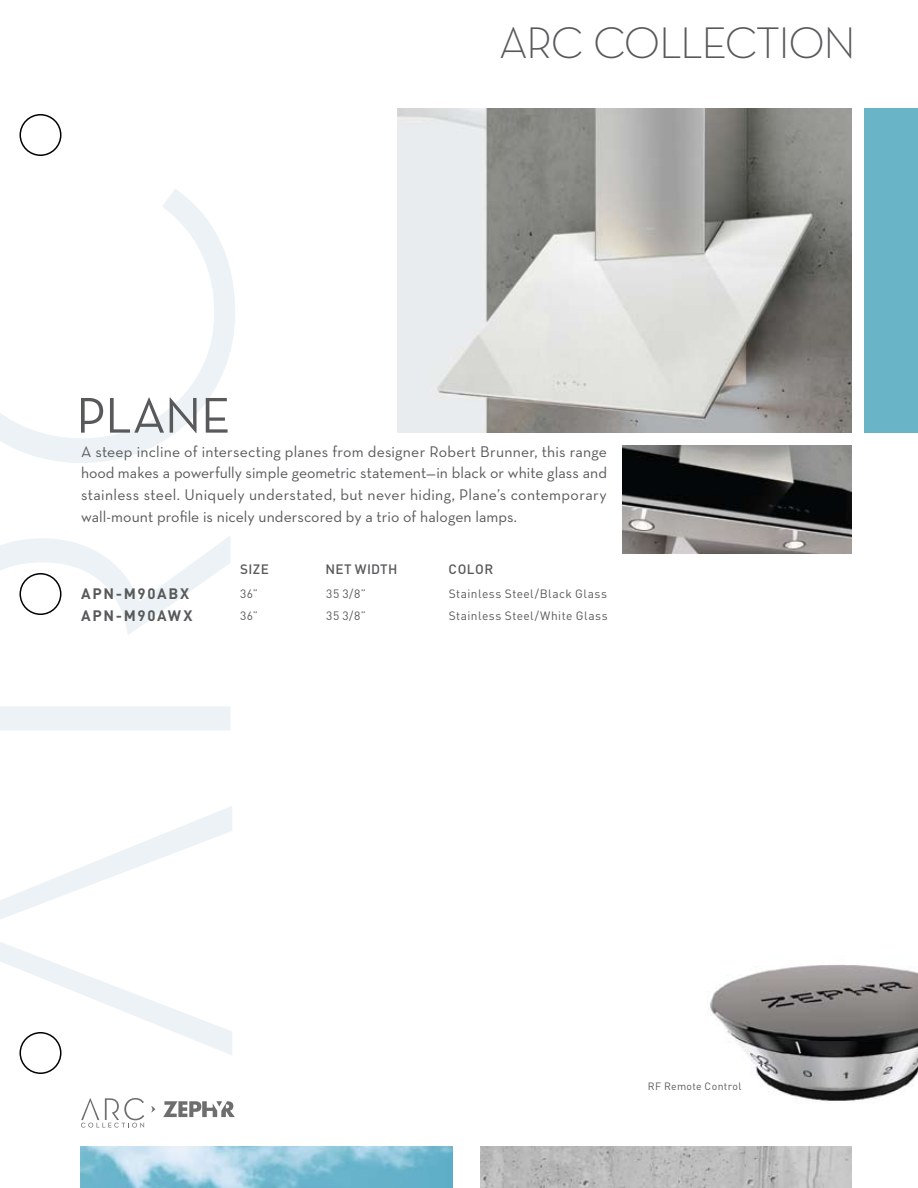
<style>
.page{position:relative;width:918px;height:1188px;background:#fff}
.page>*{position:absolute;margin:0;border:0;box-sizing:border-box;transform-origin:0 0}
.t1{font:51px "Neutra Text";letter-spacing:-.01em;color:#58595b}
.t2{font:300 45px "Neutra Text";letter-spacing:-.04em;color:#58595b}
.t3{font:15.75px/21.8px "Neutra Text";color:#58595b;text-align:justify}
.t4{font:700 15px/22.5px "DIN";letter-spacing:.11em;color:#58595b}
.t5{font:500 13.5px "DIN";letter-spacing:.035em;color:#58595b}
.t6{font:500 13.5px "DIN";letter-spacing:.015em;color:#58595b}
.t7{font:12px/22.5px "DIN";letter-spacing:.035em;color:#58595b}
.t8{font:10.5px "DIN";letter-spacing:.03em;color:#58595b}
</style>
<div class="page">
<div style="left:864px;top:108px;width:54px;height:325px;background:#69b4c6"></div>
<svg style="left:163px;top:1101px;width:72px;height:16px"></svg>
<svg style="left:81px;top:1098px;width:63px;height:30px"></svg>
<svg style="left:151px;top:1106px;width:4px;height:7px"></svg>
<img style="left:480px;top:1147px;width:371px;height:41px">
<img style="left:81px;top:1147px;width:372px;height:41px">
<svg style="left:0;top:806px;width:232px;height:250px"></svg>
<svg style="left:0;top:536px;width:230px;height:194px"></svg>
<svg style="left:0;top:189px;width:235px;height:274px"></svg>
<img style="left:708px;top:965px;width:210px;height:136px">
<img style="left:398px;top:108px;width:453px;height:325px">
<img style="left:622px;top:446px;width:229px;height:108px">
<div style="left:20px;top:573px;width:42px;height:42px;border:2px solid #000;border-radius:50%"></div>
<div style="left:20px;top:114px;width:42px;height:42px;border:2px solid #000;border-radius:50%"></div>
<div style="left:20px;top:1032px;width:42px;height:42px;border:2px solid #000;border-radius:50%"></div>
<h2 class="t2" style="left:499px;top:15px;width:359px">ARC COLLECTION</h2>
<h1 class="t1" style="left:76px;top:384px;width:156px">PLANE</h1>
<p class="t3" style="left:81px;top:440px;width:528px">A steep incline of intersecting planes from designer Robert Brunner, this range hood makes a powerfully simple geometric statement—in black or white glass and stainless steel. Uniquely understated, but never hiding, Plane’s contemporary wall-mount profile is nicely underscored by a trio of halogen lamps.</p>
<p class="t5" style="left:240px;top:560px;width:30px">SIZE</p>
<p class="t4" style="left:81px;top:582px;width:113px">APN-M90ABX<br>APN-M90AWX</p>
<p class="t7" style="left:240px;top:582px;width:20px">36”<br>36”</p>
<p class="t7" style="left:326px;top:582px;width:41px">35 3/8”<br>35 3/8”</p>
<p class="t7" style="left:449px;top:582px;width:160px">Stainless Steel/Black Glass<br>Stainless Steel/White Glass</p>
<p class="t6" style="left:326px;top:560px;width:73px">NET WIDTH</p>
<p class="t5" style="left:449px;top:560px;width:46px">COLOR</p>
<p class="t8" style="left:648px;top:1079px;width:95px">RF Remote Control</p>
</div>
